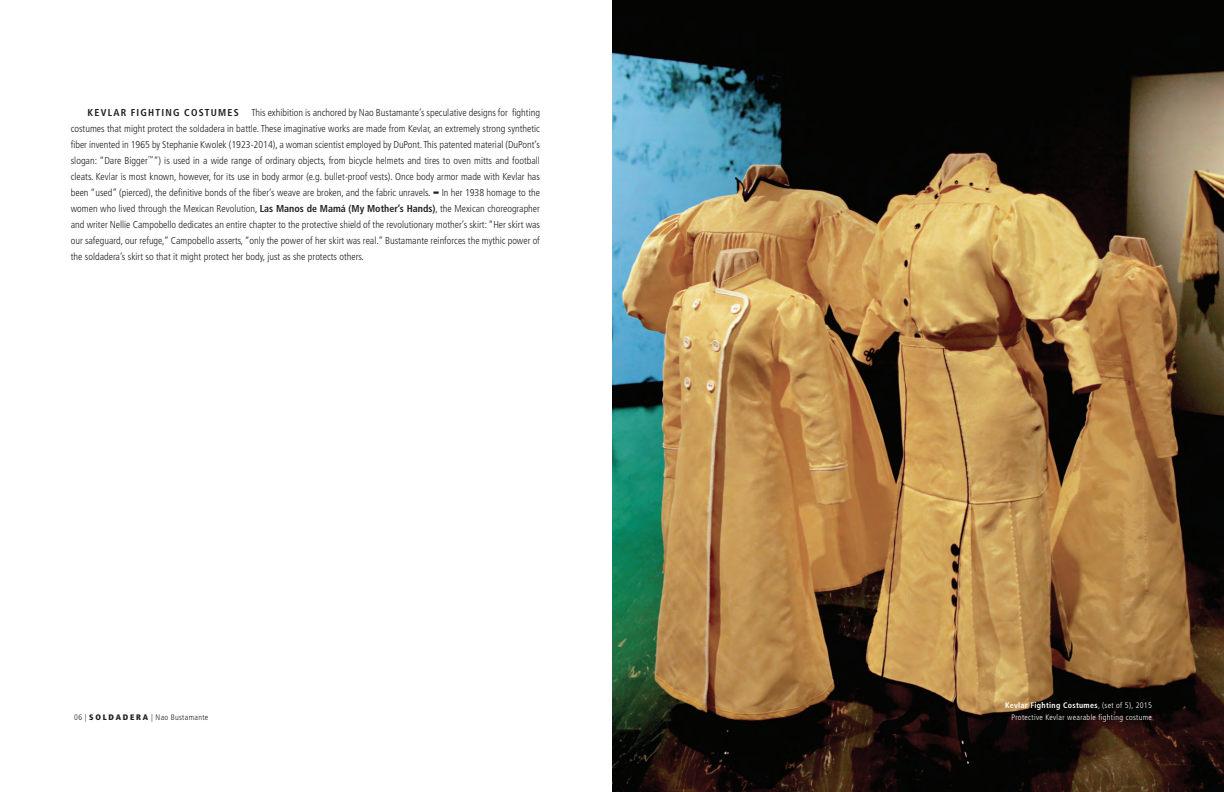
<style>
.page{position:relative;width:1224px;height:792px;background:#fff}
.page>*{position:absolute;margin:0;border:0;box-sizing:border-box;transform-origin:0 0}
.t1{font:300 condensed 10px/16px "Frutiger";color:#231f20;text-align:justify}
.t2{font:700 condensed 10px "Frutiger";letter-spacing:.12em;color:#231f20}
.t3{font:300 condensed 8px "Frutiger";letter-spacing:.04em;color:#fff}
.t4{font:700 condensed 8px "Frutiger";letter-spacing:.04em;color:#fff}
.t5{font:300 condensed 8px "Frutiger";letter-spacing:.04em;color:#231f20}
.s1{font-weight:700}
.s2{font-weight:900}
.s3{font-weight:300}
</style>
<div class="page">
<img style="left:612px;top:0;width:612px;height:792px">
<p class="t1" style="left:71px;top:104px;width:471px;text-indent:181px">This exhibition is anchored by Nao Bustamante’s speculative designs for fighting costumes that might protect the soldadera in battle. These imaginative works are made from Kevlar, an extremely strong synthetic fiber invented in 1965 by Stephanie Kwolek (1923-2014), a woman scientist employed by DuPont. This patented material (DuPont’s slogan: “Dare Bigger<sup>™</sup>”) is used in a wide range of ordinary objects, from bicycle helmets and tires to oven mitts and football cleats. Kevlar is most known, however, for its use in body armor (e.g. bullet-proof vests). Once body armor made with Kevlar has been “used” (pierced), the definitive bonds of the fiber’s weave are broken, and the fabric unravels. In her 1938 homage to the women who lived through the Mexican Revolution, <span class="s1">Las Manos de Mamá (My Mother’s Hands)</span>, the Mexican choreographer and writer Nellie Campobello dedicates an entire chapter to the protective shield of the revolutionary mother’s skirt: “Her skirt was our safeguard, our refuge,” Campobello asserts, “only the power of her skirt was real.” Bustamante reinforces the mythic power of the soldadera’s skirt so that it might protect her body, just as she protects others.</p>
<p class="t2" style="left:88px;top:106px;width:153px">KEVLAR FIGHTING COSTUMES</p>
<p class="t5" style="left:74px;top:712px;width:136px">06 | <span class="s2">S O L D A D E R A</span> | Nao Bustamante</p>
<p class="t4" style="left:1005px;top:700px;width:148px">Kevlar Fighting Costumes<span class="s3">, (set of 5), 2015</span></p>
<p class="t3" style="left:1011px;top:713px;width:142px">Protective Kevlar wearable fighting costume</p>
</div>
